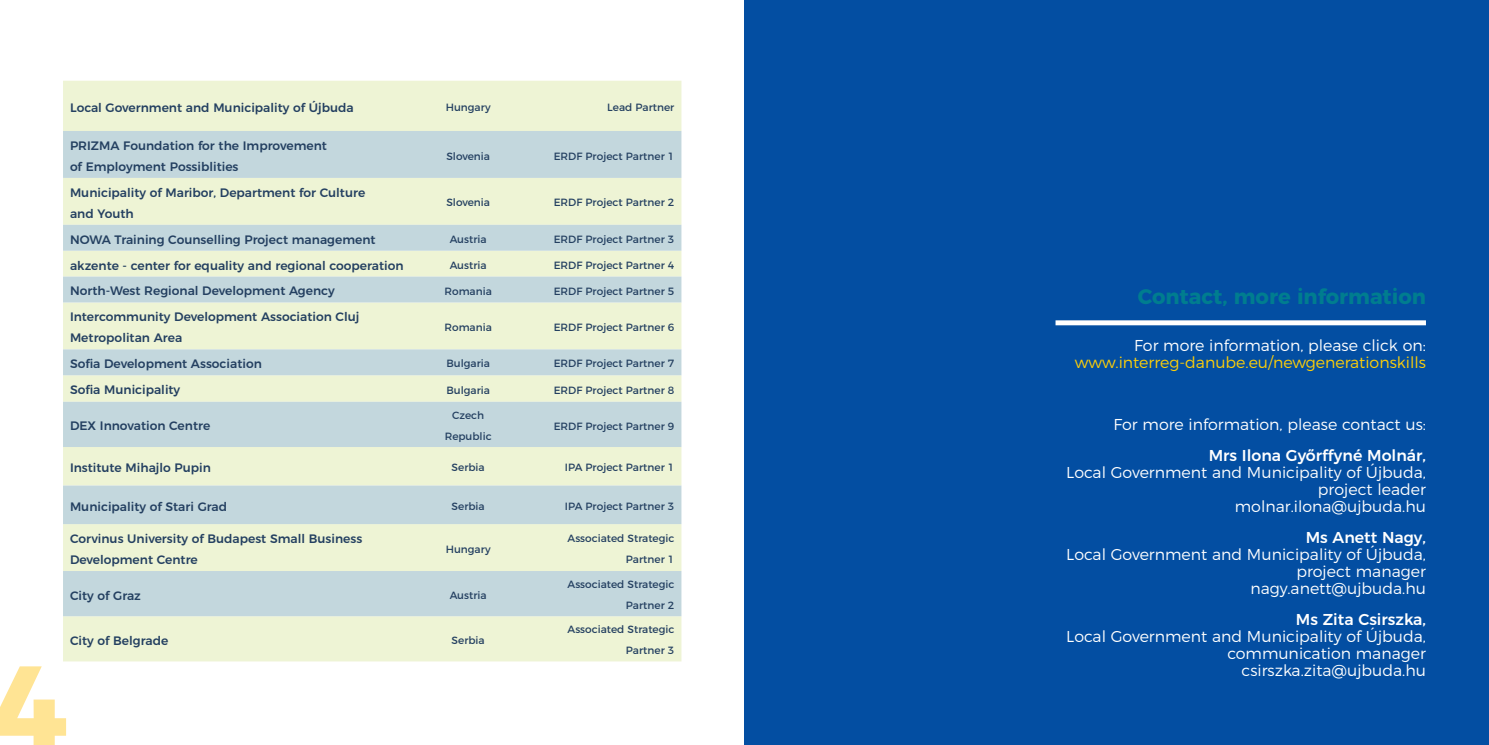
<style>
.page{position:relative;width:1489px;height:745px;background:#fff}
.page>*{position:absolute;margin:0;border:0;box-sizing:border-box;transform-origin:0 0}
.t1{font:700 126px "Montserrat";color:#ffe494}
.t2{font:700 21px "Montserrat";color:#007d8f}
.t3{font:300 15.75px/17px "Montserrat";color:#fff;text-align:right}
.t4{font:500 15.75px "Montserrat";color:#fff}
.t5{font:300 15.75px "Montserrat";color:#ffcf07}
.t6{font:500 12.25px/21px "Montserrat";color:#244061}
.t7{font:10.5px/21px "Montserrat";color:#244061;text-align:right}
</style>
<div class="page">
<div style="left:744px;top:0;width:744px;height:744px;background:#034ea2"></div>
<div style="left:63px;top:81px;width:618px;height:580px;background:#eef4d5"></div>
<svg style="left:63px;top:131px;width:618px;height:485px;background:#d7e4d9"></svg>
<div style="left:1055px;top:320px;width:370px;height:5px;background:#fff"></div>
<p class="t6" style="left:70px;top:96px;width:285px">Local Government and Municipality of Újbuda</p>
<p class="t7" style="left:445px;top:96px;width:46px">Hungary</p>
<p class="t7" style="left:607px;top:96px;width:69px">Lead Partner</p>
<p class="t6" style="left:70px;top:134px;width:258px">PRIZMA Foundation for the Improvement of Employment Possiblities</p>
<p class="t7" style="left:446px;top:144px;width:45px">Slovenia</p>
<p class="t7" style="left:553px;top:144px;width:122px">ERDF Project Partner 1</p>
<p class="t6" style="left:70px;top:181px;width:297px">Municipality of Maribor, Department for Culture and Youth</p>
<p class="t7" style="left:446px;top:191px;width:45px">Slovenia</p>
<p class="t7" style="left:553px;top:191px;width:122px">ERDF Project Partner 2</p>
<p class="t6" style="left:70px;top:228px;width:307px">NOWA Training Counselling Project management</p>
<p class="t7" style="left:450px;top:227px;width:38px">Austria</p>
<p class="t7" style="left:553px;top:227px;width:122px">ERDF Project Partner 3</p>
<p class="t6" style="left:70px;top:253px;width:335px">akzente - center for equality and regional cooperation</p>
<p class="t7" style="left:450px;top:253px;width:38px">Austria</p>
<p class="t7" style="left:553px;top:253px;width:122px">ERDF Project Partner 4</p>
<p class="t6" style="left:70px;top:279px;width:266px">North-West Regional Development Agency</p>
<p class="t7" style="left:444px;top:279px;width:49px">Romania</p>
<p class="t7" style="left:553px;top:279px;width:122px">ERDF Project Partner 5</p>
<p class="t6" style="left:70px;top:305px;width:291px">Intercommunity Development Association Cluj<br>Metropolitan Area</p>
<p class="t7" style="left:444px;top:316px;width:49px">Romania</p>
<p class="t7" style="left:553px;top:316px;width:122px">ERDF Project Partner 6</p>
<p class="t6" style="left:70px;top:352px;width:193px">Sofia Development Association</p>
<p class="t7" style="left:446px;top:352px;width:45px">Bulgaria</p>
<p class="t7" style="left:553px;top:352px;width:122px">ERDF Project Partner 7</p>
<p class="t6" style="left:70px;top:378px;width:112px">Sofia Municipality</p>
<p class="t7" style="left:446px;top:378px;width:45px">Bulgaria</p>
<p class="t7" style="left:553px;top:378px;width:122px">ERDF Project Partner 8</p>
<p class="t6" style="left:70px;top:414px;width:142px">DEX Innovation Centre</p>
<p class="t7" style="left:445px;top:403px;width:48px;text-align:center">Czech<br>Republic</p>
<p class="t7" style="left:553px;top:414px;width:122px">ERDF Project Partner 9</p>
<p class="t6" style="left:70px;top:456px;width:142px">Institute Mihajlo Pupin</p>
<p class="t7" style="left:451px;top:456px;width:35px">Serbia</p>
<p class="t7" style="left:565px;top:456px;width:111px">IPA Project Partner 1</p>
<p class="t6" style="left:70px;top:494px;width:159px">Municipality of Stari Grad</p>
<p class="t7" style="left:451px;top:494px;width:35px">Serbia</p>
<p class="t7" style="left:565px;top:494px;width:111px">IPA Project Partner 3</p>
<p class="t6" style="left:70px;top:527px;width:294px">Corvinus University of Budapest Small Business<br>Development Centre</p>
<p class="t7" style="left:445px;top:537px;width:46px">Hungary</p>
<p class="t7" style="left:567px;top:526px;width:108px">Associated Strategic<br>Partner 1</p>
<p class="t6" style="left:70px;top:583px;width:72px">City of Graz</p>
<p class="t7" style="left:450px;top:583px;width:38px">Austria</p>
<p class="t7" style="left:567px;top:572px;width:108px">Associated Strategic<br>Partner 2</p>
<p class="t6" style="left:70px;top:628px;width:100px">City of Belgrade</p>
<p class="t7" style="left:451px;top:628px;width:35px">Serbia</p>
<p class="t7" style="left:567px;top:618px;width:108px">Associated Strategic<br>Partner 3</p>
<h1 class="t1" style="left:-10px;top:606px;width:79px">4</h1>
<h2 class="t2" style="left:1137px;top:279px;width:290px">Contact, more information</h2>
<p class="t3" style="left:1133px;top:335px;width:293px">For more information, please click on:</p>
<p class="t5" style="left:1074px;top:350px;width:352px">www.interreg-danube.eu/newgenerationskills</p>
<p class="t3" style="left:1113px;top:414px;width:314px">For more information, please contact us:</p>
<p class="t4" style="left:1208px;top:442px;width:219px">Mrs Ilona Győrffyné Molnár,</p>
<p class="t3" style="left:1066px;top:462px;width:361px">Local Government and Municipality of Újbuda, project leader<br>molnar.ilona@ujbuda.hu</p>
<p class="t4" style="left:1305px;top:524px;width:122px">Ms Anett Nagy,</p>
<p class="t3" style="left:1066px;top:544px;width:361px">Local Government and Municipality of Újbuda, project manager<br>nagy.anett@ujbuda.hu</p>
<p class="t4" style="left:1295px;top:606px;width:131px">Ms Zita Csirszka,</p>
<p class="t3" style="left:1066px;top:626px;width:361px">Local Government and Municipality of Újbuda, communication manager csirszka.zita@ujbuda.hu</p>
</div>
